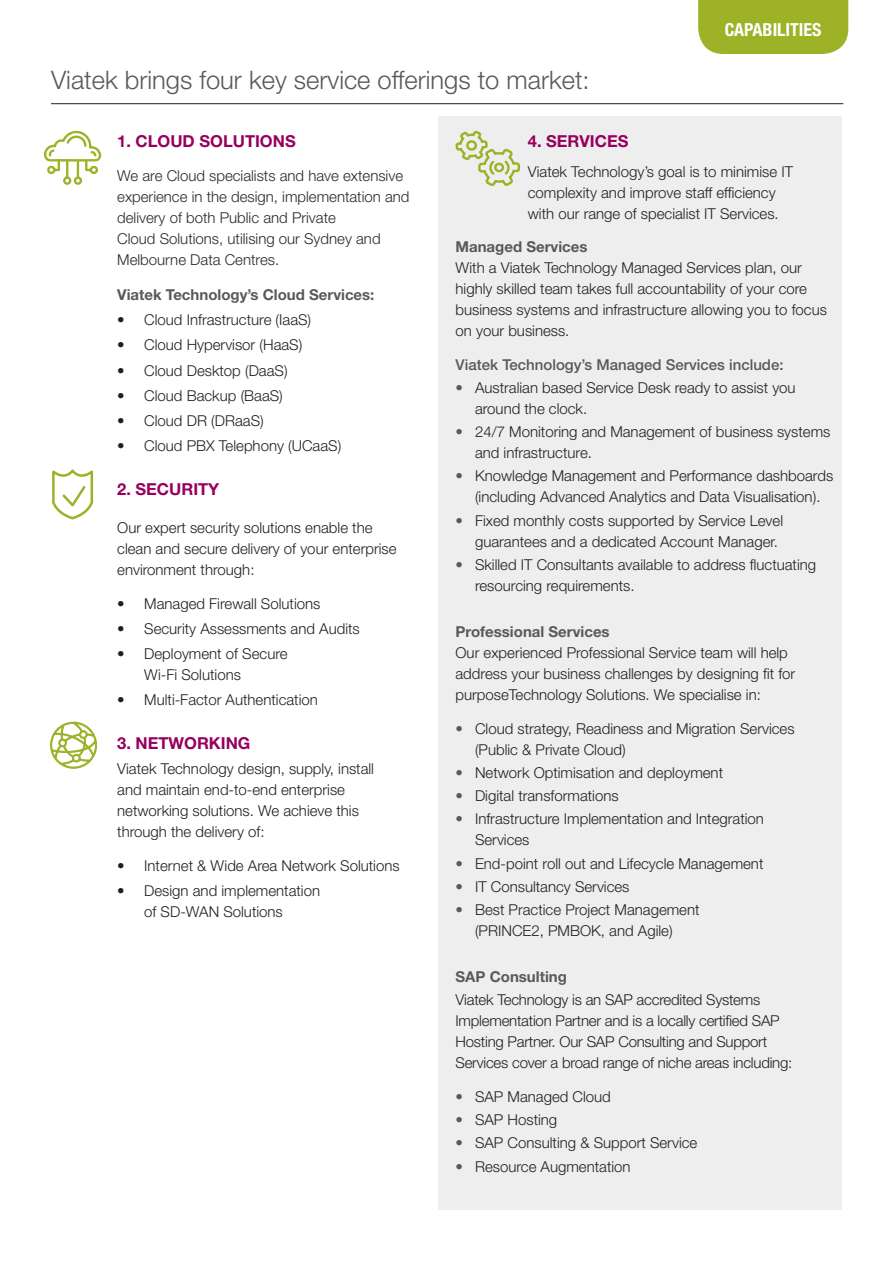
<style>
.page{position:relative;width:893px;height:1263px;background:#fff}
.page>*{position:absolute;margin:0;border:0;box-sizing:border-box;transform-origin:0 0}
.t1{font:300 25.5px "Helvetica Neue LT Std";color:#58595b}
.t2{font:700 condensed 18px "Helvetica Neue LT Std";color:#fff}
.t3{font:700 16.5px "Helvetica Neue LT Std";color:#97005e}
.t4{font:300 15px/21px "Helvetica Neue LT Std";color:#231f20}
.t5{font:300 15px/21px "Helvetica Neue LT Std";color:#2c292a}
.t6{font:700 15px "Helvetica Neue LT Std";color:#58595b}
.t7{font:500 15px "Helvetica Neue LT Std";color:#58595b}
.s1{color:#58595b}
</style>
<div class="page">
<div style="left:438px;top:116px;width:404px;height:1094px;background:#eee"></div>
<svg style="left:44px;top:130px;width:57px;height:55px"></svg>
<svg style="left:52px;top:469px;width:42px;height:51px"></svg>
<hr style="left:51px;top:103px;width:792px;height:1px;background:#231f20">
<div style="left:698px;top:0;width:150px;height:54px;background:#9db226"></div>
<svg style="left:455px;top:130px;width:66px;height:56px"></svg>
<svg style="left:50px;top:722px;width:47px;height:47px"></svg>
<h1 class="t1" style="left:51px;top:64px;width:540px">Viatek brings four key service offerings to market:</h1>
<p class="t2" style="left:725px;top:19px;width:98px">CAPABILITIES</p>
<p class="t3" style="left:117px;top:131px;width:180px">1. CLOUD SOLUTIONS</p>
<p class="t5" style="left:117px;top:165px;width:294px">We are Cloud specialists and have extensive experience in the design, implementation and delivery of both Public and Private<br>Cloud Solutions, utilising our Sydney and Melbourne Data Centres.</p>
<p class="t6" style="left:117px;top:285px;width:259px">Viatek Technology’s Cloud Services:</p>
<p class="t4" style="left:117px;top:309px;width:195px">• Cloud Infrastructure (IaaS)</p>
<p class="t4" style="left:117px;top:334px;width:187px">• Cloud Hypervisor (HaaS)</p>
<p class="t4" style="left:117px;top:359px;width:172px">• Cloud Desktop (DaaS)</p>
<p class="t4" style="left:117px;top:385px;width:167px">• Cloud Backup (BaaS)</p>
<p class="t4" style="left:117px;top:410px;width:148px">• Cloud DR (DRaaS)</p>
<p class="t4" style="left:117px;top:435px;width:226px">• Cloud PBX Telephony (UCaaS)</p>
<p class="t3" style="left:117px;top:479px;width:104px">2. SECURITY</p>
<p class="t4" style="left:117px;top:517px;width:281px">Our expert security solutions enable the clean and secure delivery of your enterprise environment through:</p>
<p class="t4" style="left:117px;top:592px;width:205px">• Managed Firewall Solutions</p>
<p class="t4" style="left:117px;top:618px;width:244px">• Security Assessments and Audits</p>
<p class="t4" style="left:144px;top:643px;width:145px;text-indent:-27px">• Deployment of Secure<br>Wi-Fi Solutions</p>
<p class="t4" style="left:117px;top:689px;width:202px">• Multi-Factor Authentication</p>
<p class="t3" style="left:117px;top:733px;width:135px">3. NETWORKING</p>
<p class="t4" style="left:117px;top:758px;width:258px">Viatek Technology design, supply, install and maintain end-to-end enterprise networking solutions. We achieve this through the delivery of:</p>
<p class="t4" style="left:117px;top:855px;width:284px">• Internet &amp; Wide Area Network Solutions</p>
<p class="t4" style="left:144px;top:880px;width:177px;text-indent:-27px">• Design and implementation of SD-WAN Solutions</p>
<p class="t3" style="left:528px;top:131px;width:102px">4. SERVICES</p>
<p class="t4" style="left:528px;top:160px;width:267px">Viatek Technology’s goal is to minimise IT complexity and improve staff efficiency with our range of specialist IT Services.</p>
<p class="t6" style="left:455px;top:238px;width:133px">Managed Services</p>
<p class="t4" style="left:455px;top:257px;width:373px">With a Viatek Technology Managed Services plan, our highly skilled team takes full accountability of your core business systems and infrastructure allowing you to focus on your business.</p>
<p class="t7" style="left:455px;top:356px;width:330px">Viatek Technology’s Managed Services include:</p>
<p class="t4" style="left:475px;top:377px;width:322px;text-indent:-20px"><span class="s1">•</span> Australian based Service Desk ready to assist you around the clock.</p>
<p class="t4" style="left:475px;top:421px;width:357px;text-indent:-20px"><span class="s1">•</span> 24/7 Monitoring and Management of business systems and infrastructure.</p>
<p class="t4" style="left:455px;top:465px;width:379px;text-align:center"><span class="s1">•</span> Knowledge Management and Performance dashboards (including Advanced Analytics and Data Visualisation).</p>
<p class="t4" style="left:475px;top:509px;width:310px;text-indent:-20px"><span class="s1">•</span> Fixed monthly costs supported by Service Level guarantees and a dedicated Account Manager.</p>
<p class="t4" style="left:475px;top:553px;width:343px;text-indent:-20px"><span class="s1">•</span> Skilled IT Consultants available to address fluctuating resourcing requirements.</p>
<p class="t6" style="left:455px;top:623px;width:156px">Professional Services</p>
<p class="t4" style="left:455px;top:642px;width:341px">Our experienced Professional Service team will help address your business challenges by designing fit for purposeTechnology Solutions. We specialise in:</p>
<p class="t4" style="left:475px;top:718px;width:321px;text-indent:-20px"><span class="s1">•</span> Cloud strategy, Readiness and Migration Services (Public &amp; Private Cloud)</p>
<p class="t4" style="left:455px;top:762px;width:269px"><span class="s1">•</span> Network Optimisation and deployment</p>
<p class="t4" style="left:455px;top:785px;width:165px"><span class="s1">•</span> Digital transformations</p>
<p class="t4" style="left:475px;top:808px;width:290px;text-indent:-20px"><span class="s1">•</span> Infrastructure Implementation and Integration<br>Services</p>
<p class="t4" style="left:455px;top:852px;width:309px"><span class="s1">•</span> End-point roll out and Lifecycle Management</p>
<p class="t4" style="left:455px;top:875px;width:175px"><span class="s1">•</span> IT Consultancy Services</p>
<p class="t4" style="left:455px;top:899px;width:246px;text-align:center"><span class="s1">•</span> Best Practice Project Management (PRINCE2, PMBOK, and Agile)</p>
<p class="t6" style="left:455px;top:968px;width:113px">SAP Consulting</p>
<p class="t4" style="left:455px;top:989px;width:338px">Viatek Technology is an SAP accredited Systems Implementation Partner and is a locally certified SAP Hosting Partner. Our SAP Consulting and Support Services cover a broad range of niche areas including:</p>
<p class="t4" style="left:455px;top:1086px;width:157px"><span class="s1">•</span> SAP Managed Cloud</p>
<p class="t4" style="left:455px;top:1109px;width:103px"><span class="s1">•</span> SAP Hosting</p>
<p class="t4" style="left:455px;top:1132px;width:243px"><span class="s1">•</span> SAP Consulting &amp; Support Service</p>
<p class="t4" style="left:455px;top:1155px;width:177px"><span class="s1">•</span> Resource Augmentation</p>
</div>
